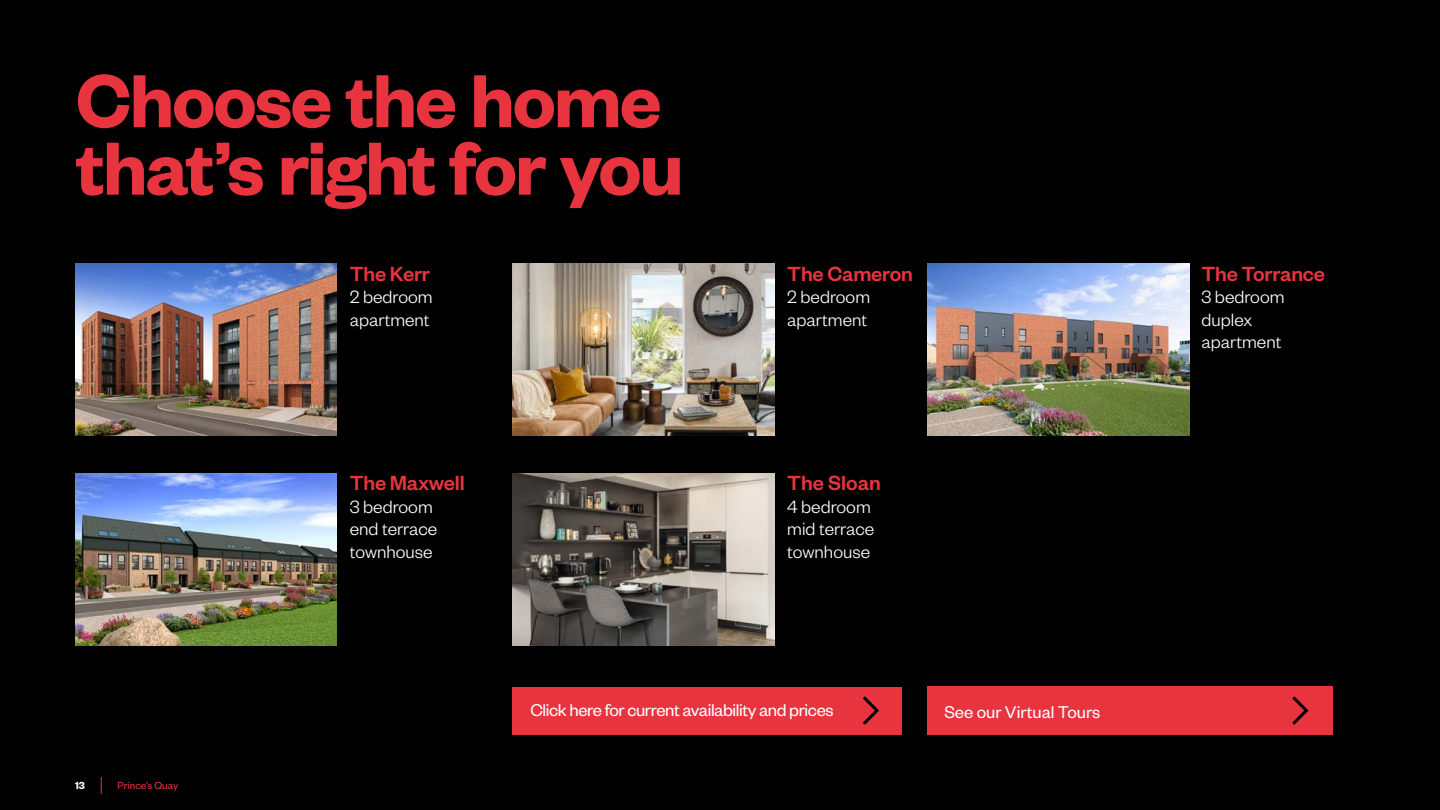
<style>
.page{position:relative;width:1440px;height:810px;background:#fff}
.page>*{position:absolute;margin:0;border:0;box-sizing:border-box;transform-origin:0 0}
.t1{font:600 82.5px/67.5px "Founders Grotesk";letter-spacing:-.025em;color:#e7343f}
.t2{font:500 22.5px "Founders Grotesk";letter-spacing:-.01em;color:#e7343f}
.t3{font:300 19.5px/22.5px "Founders Grotesk";color:#fff}
.t4{font:18.75px "Founders Grotesk";letter-spacing:-.02em;color:#fff}
.t5{font:18.75px "Founders Grotesk";color:#fff}
.t6{font:11.25px "Founders Grotesk";color:#e7343f}
.t7{font:600 11.25px "Founders Grotesk";color:#fff}
</style>
<div class="page">
<div style="left:0;top:0;width:1439px;height:810px;background:#000"></div>
<img style="left:513px;top:263px;width:262px;height:173px">
<img style="left:513px;top:473px;width:262px;height:173px">
<img style="left:75px;top:473px;width:262px;height:173px">
<img style="left:75px;top:263px;width:262px;height:173px">
<img style="left:928px;top:263px;width:261px;height:173px">
<svg style="left:101px;top:777px;width:1px;height:17px"></svg>
<div style="left:928px;top:687px;width:405px;height:48px;background:#e7343f"></div>
<svg style="left:1292px;top:696px;width:17px;height:29px"></svg>
<div style="left:512px;top:687px;width:390px;height:48px;background:#e7343f"></div>
<svg style="left:863px;top:696px;width:16px;height:29px"></svg>
<h1 class="t1" style="left:76px;top:63px;width:609px">Choose the home that’s right for you</h1>
<p class="t2" style="left:350px;top:259px;width:82px">The Kerr</p>
<p class="t3" style="left:350px;top:285px;width:84px">2 bedroom apartment</p>
<p class="t2" style="left:350px;top:469px;width:116px">The Maxwell</p>
<p class="t3" style="left:350px;top:494px;width:89px">3 bedroom end terrace townhouse</p>
<p class="t2" style="left:787px;top:259px;width:127px">The Cameron</p>
<p class="t3" style="left:787px;top:285px;width:84px">2 bedroom apartment</p>
<p class="t2" style="left:787px;top:469px;width:95px">The Sloan</p>
<p class="t3" style="left:787px;top:494px;width:89px">4 bedroom mid terrace townhouse</p>
<p class="t7" style="left:75px;top:779px;width:11px">13</p>
<p class="t6" style="left:118px;top:779px;width:62px">Prince’s Quay</p>
<p class="t4" style="left:530px;top:699px;width:305px">Click here for current availability and prices</p>
<p class="t5" style="left:944px;top:700px;width:157px">See our Virtual Tours</p>
<p class="t2" style="left:1202px;top:259px;width:125px">The Torrance</p>
<p class="t3" style="left:1202px;top:285px;width:84px">3 bedroom duplex apartment</p>
</div>
